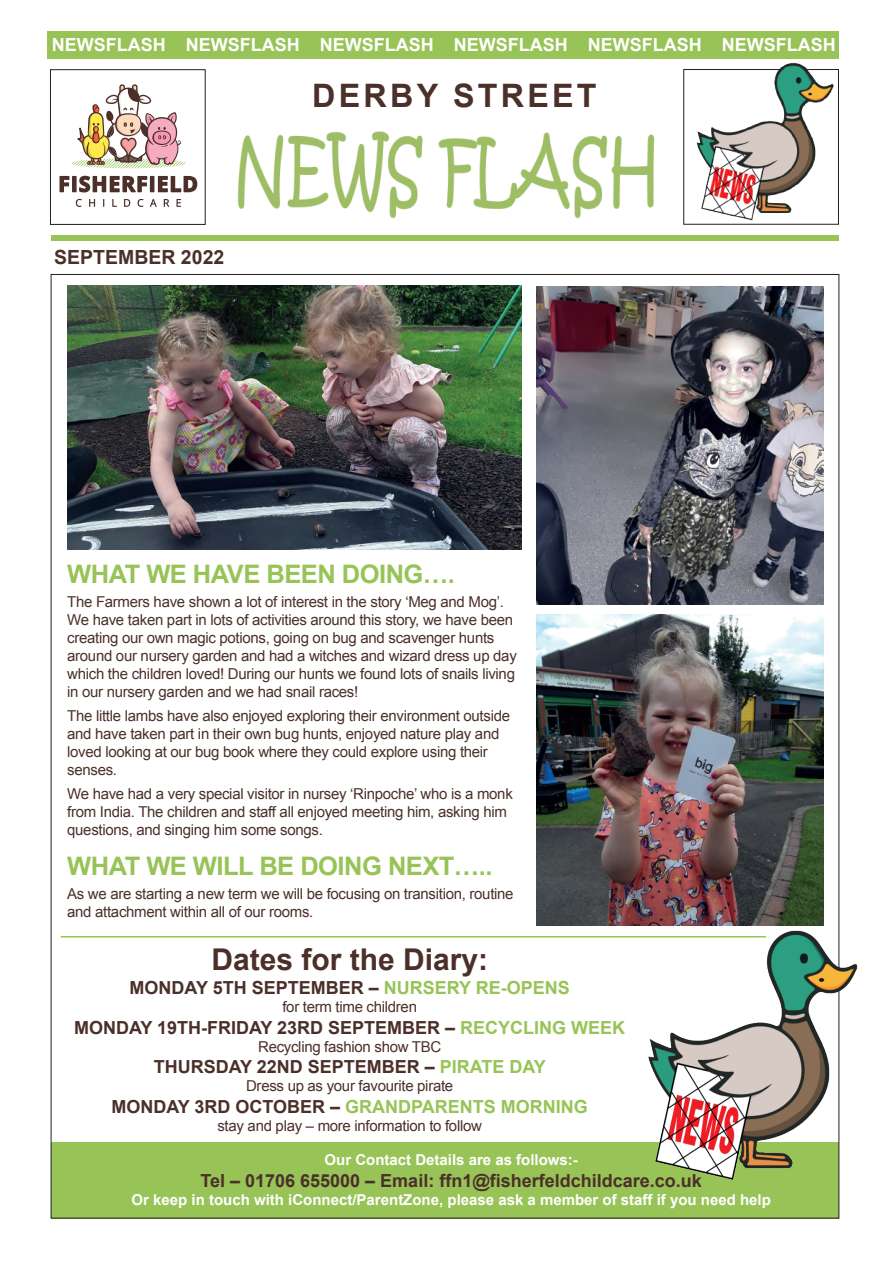
<style>
.page{position:relative;width:893px;height:1263px;background:#fff}
.page>*{position:absolute;margin:0;border:0;box-sizing:border-box;transform-origin:0 0}
.t1{font:700 32.25px "Arial";letter-spacing:.1em;color:#4b302a}
.t2{font:700 30px "Arial";color:#4b302a}
.t3{font:700 25.5px "Arial";letter-spacing:-.02em;color:#97c357}
.t4{font:700 19.5px "Arial";color:#4b302a}
.t5{font:700 18px "Arial";color:#4b302a}
.t6{font:700 18px "Arial";color:#fff}
.t7{font:700 18px "Arial";color:#97c357}
.t8{font:15px/18px "Arial";letter-spacing:-.02em;color:#4b302a}
.t9{font:700 15px "Arial";color:#fff}
.s1{color:#97c357}
.s2{color:#4b302a}
</style>
<div class="page">
<div style="left:51px;top:1142px;width:788px;height:76px;background:#97c357"></div>
<div style="left:51px;top:235px;width:788px;height:6px;background:#97c357"></div>
<div style="left:48px;top:31px;width:791px;height:28px;background:#97c357"></div>
<svg style="left:59px;top:176px;width:10px;height:16px"></svg>
<div style="left:72px;top:176px;width:5px;height:16px;background:#4b302a"></div>
<svg style="left:79px;top:176px;width:68px;height:16px"></svg>
<hr style="left:150px;top:176px;width:4px;height:16px;background:#4b302a">
<svg style="left:158px;top:176px;width:39px;height:16px"></svg>
<svg style="left:76px;top:199px;width:6px;height:8px"></svg>
<svg style="left:89px;top:199px;width:6px;height:8px"></svg>
<svg style="left:112px;top:199px;width:5px;height:8px"></svg>
<svg style="left:124px;top:199px;width:6px;height:8px"></svg>
<svg style="left:138px;top:199px;width:6px;height:8px"></svg>
<svg style="left:150px;top:199px;width:7px;height:8px"></svg>
<svg style="left:164px;top:199px;width:5px;height:8px"></svg>
<svg style="left:176px;top:199px;width:5px;height:8px"></svg>
<svg style="left:71px;top:84px;width:115px;height:84px"></svg>
<div style="left:50px;top:69px;width:156px;height:156px;border:1px solid #231f20"></div>
<img style="left:683px;top:62px;width:156px;height:161px">
<img style="left:615px;top:912px;width:243px;height:273px">
<img style="left:237px;top:131px;width:418px;height:88px">
<hr style="left:61px;top:936px;width:705px;height:1px;background:#97c357">
<img style="left:68px;top:286px;width:454px;height:264px">
<img style="left:536px;top:287px;width:287px;height:318px">
<img style="left:536px;top:614px;width:287px;height:311px">
<p class="t6" style="left:52px;top:33px;width:785px">NEWSFLASH NEWSFLASH NEWSFLASH NEWSFLASH NEWSFLASH NEWSFLASH</p>
<h3 class="t4" style="left:54px;top:244px;width:172px">SEPTEMBER 2022</h3>
<h1 class="t1" style="left:312px;top:74px;width:286px">DERBY STREET</h1>
<h3 class="t3" style="left:67px;top:557px;width:389px">WHAT WE HAVE BEEN DOING….</h3>
<p class="t8" style="left:67px;top:593px;width:451px">The Farmers have shown a lot of interest in the story ‘Meg and Mog’.<br>We have taken part in lots of activities around this story, we have been creating our own magic potions, going on bug and scavenger hunts around our nursery garden and had a witches and wizard dress up day which the children loved! During our hunts we found lots of snails living in our nursery garden and we had snail races!</p>
<p class="t8" style="left:67px;top:707px;width:444px">The little lambs have also enjoyed exploring their environment outside and have taken part in their own bug hunts, enjoyed nature play and loved looking at our bug book where they could explore using their senses.</p>
<p class="t8" style="left:67px;top:785px;width:447px">We have had a very special visitor in nursey ‘Rinpoche’ who is a monk from India. The children and staff all enjoyed meeting him, asking him questions, and singing him some songs.</p>
<h3 class="t3" style="left:67px;top:850px;width:427px">WHAT WE WILL BE DOING NEXT…..</h3>
<p class="t8" style="left:67px;top:885px;width:448px">As we are starting a new term we will be focusing on transition, routine and attachment within all of our rooms.</p>
<h2 class="t2" style="left:211px;top:939px;width:278px">Dates for the Diary:</h2>
<p class="t5" style="left:130px;top:976px;width:442px">MONDAY 5TH SEPTEMBER – <span class="s1">NURSERY RE-OPENS</span></p>
<p class="t8" style="left:282px;top:998px;width:136px">for term time children</p>
<p class="t5" style="left:74px;top:1015px;width:553px">MONDAY 19TH-FRIDAY 23RD SEPTEMBER – <span class="s1">RECYCLING WEEK</span></p>
<p class="t8" style="left:258px;top:1037px;width:185px">Recycling fashion show TBC</p>
<p class="t5" style="left:154px;top:1055px;width:394px">THURSDAY 22ND SEPTEMBER – <span class="s1">PIRATE DAY</span></p>
<p class="t8" style="left:246px;top:1077px;width:209px">Dress up as your favourite pirate</p>
<p class="t7" style="left:112px;top:1095px;width:478px"><span class="s2">MONDAY 3RD OCTOBER –</span> GRANDPARENTS MORNING</p>
<p class="t8" style="left:217px;top:1117px;width:266px">stay and play – more information to follow</p>
<p class="t9" style="left:325px;top:1150px;width:255px">Our Contact Details are as follows:-</p>
<p class="t5" style="left:200px;top:1169px;width:503px">Tel – 01706 655000 – Email: ffn1@fisherfeldchildcare.co.uk</p>
<p class="t9" style="left:132px;top:1190px;width:641px">Or keep in touch with iConnect/ParentZone, please ask a member of staff if you need help</p>
</div>
